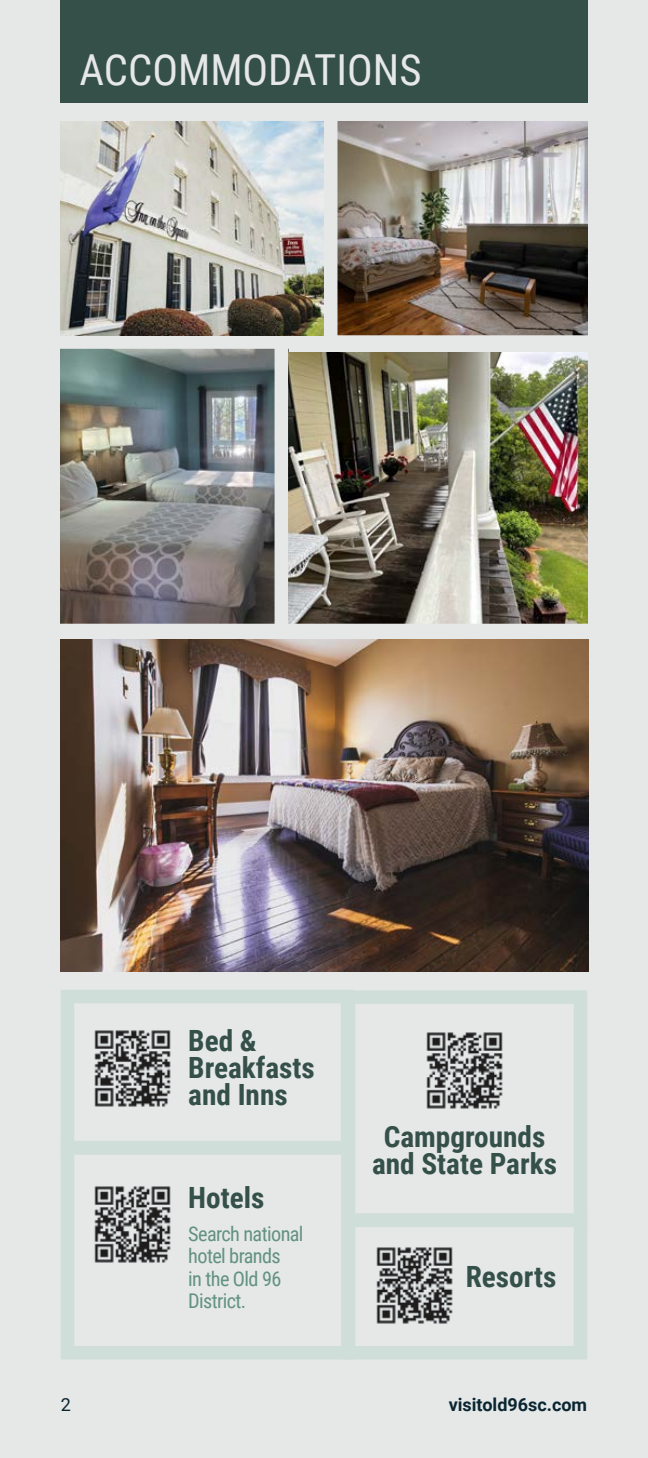
<style>
.page{position:relative;width:648px;height:1458px;background:#e5e8e7}
.page>*{position:absolute;margin:0;border:0;box-sizing:border-box;transform-origin:0 0}
.t1{font:42.75px "Roboto Condensed";color:#e5e8e7}
.t2{font:700 29.25px/27px "Roboto Condensed";color:#354f49}
.t3{font:20.25px/22.5px "Roboto Condensed";letter-spacing:-.03em;color:#629181}
.t4{font:700 18px "Roboto";color:#0a2531}
.t5{font:18px "Roboto";color:#0a2531}
</style>
<div class="page">
<div style="left:61px;top:0;width:527px;height:103px;background:#354f49"></div>
<img style="left:338px;top:122px;width:249px;height:213px">
<img style="left:61px;top:639px;width:527px;height:333px">
<img style="left:61px;top:349px;width:214px;height:275px">
<img style="left:288px;top:353px;width:299px;height:271px">
<img style="left:61px;top:122px;width:263px;height:213px">
<img style="left:94px;top:1030px;width:77px;height:77px">
<img style="left:426px;top:1032px;width:77px;height:77px">
<img style="left:94px;top:1186px;width:77px;height:77px">
<div style="left:61px;top:990px;width:293px;height:164px;border:14px solid #d0ded9"></div>
<div style="left:61px;top:1141px;width:294px;height:218px;border:14px solid #d0ded9"></div>
<div style="left:342px;top:990px;width:245px;height:237px;border:14px solid #d0ded9"></div>
<div style="left:342px;top:1214px;width:245px;height:145px;border:14px solid #d0ded9"></div>
<img style="left:376px;top:1247px;width:77px;height:77px">
<p class="t1" style="left:80px;top:40px;width:343px">ACCOMMODATIONS</p>
<p class="t2" style="left:188px;top:1026px;width:128px">Bed &amp;<br>Breakfasts</p>
<p class="t2" style="left:188px;top:1080px;width:101px">and Inns</p>
<p class="t2" style="left:188px;top:1183px;width:78px">Hotels</p>
<p class="t3" style="left:188px;top:1221px;width:117px">Search national hotel brands<br>in the Old 96<br>District.</p>
<p class="t2" style="left:372px;top:1122px;width:186px;text-align:center">Campgrounds and State Parks</p>
<p class="t2" style="left:466px;top:1262px;width:92px">Resorts</p>
<p class="t5" style="left:61px;top:1392px;width:12px">2</p>
<p class="t4" style="left:449px;top:1392px;width:140px">visitold96sc.com</p>
</div>
